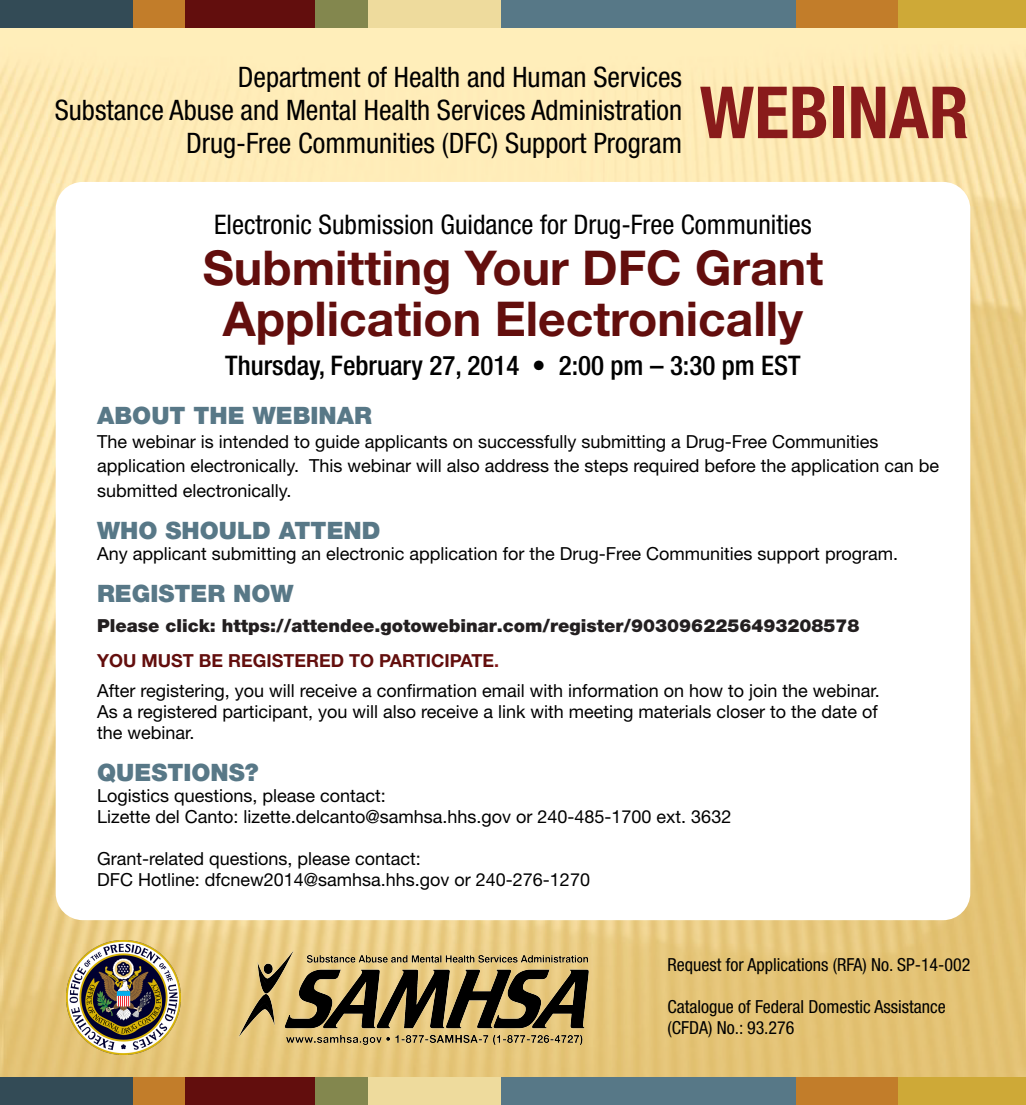
<style>
.page{position:relative;width:1026px;height:1105px;background:#fff}
.page>*{position:absolute;margin:0;border:0;box-sizing:border-box;transform-origin:0 0}
.t1{font:700 condensed 72px "Helvetica Neue LT Std";color:#891b1b}
.t2{font:700 48px/51px "Helvetica Neue LT Std";color:#630e0d;text-align:center}
.t3{font:condensed 28.2px/32.8px "Helvetica Neue LT Std";color:#000;text-align:right}
.t4{font:condensed 27px "Helvetica Neue LT Std";color:#000}
.t5{font:500 condensed 27px "Helvetica Neue";color:#000}
.t6{font:900 24px "Helvetica Neue";color:#587887}
.t7{font:18px/21px "Helvetica Neue";color:#000}
.t8{font:900 18px/34.5px "Helvetica Neue";color:#231f20}
.t9{font:condensed 18px/21px "Helvetica Neue LT Std";color:#000}
.s1{font-weight:700;color:#630e0d}
.s2{font-weight:700;color:#891b1b}
</style>
<div class="page">
<img style="left:0;top:27px;width:1026px;height:1050px">
<div style="left:56px;top:182px;width:914px;height:738px;background:#fff;border-radius:27px"></div>
<div style="left:0;top:0;width:133px;height:27px;background:#334b56"></div>
<div style="left:133px;top:0;width:53px;height:27px;background:#c27d2a"></div>
<div style="left:186px;top:0;width:129px;height:27px;background:#620e0d"></div>
<div style="left:315px;top:0;width:53px;height:27px;background:#83874e"></div>
<div style="left:368px;top:0;width:133px;height:27px;background:#eedb9d"></div>
<div style="left:501px;top:0;width:296px;height:27px;background:#577887"></div>
<div style="left:797px;top:0;width:101px;height:27px;background:#c27d2a"></div>
<div style="left:898px;top:0;width:128px;height:27px;background:#cea937"></div>
<div style="left:0;top:1077px;width:133px;height:27px;background:#334b56"></div>
<div style="left:133px;top:1077px;width:53px;height:27px;background:#c27d2a"></div>
<div style="left:186px;top:1077px;width:129px;height:27px;background:#620e0d"></div>
<div style="left:315px;top:1077px;width:53px;height:27px;background:#83874e"></div>
<div style="left:368px;top:1077px;width:133px;height:27px;background:#eedb9d"></div>
<div style="left:501px;top:1077px;width:296px;height:27px;background:#577887"></div>
<div style="left:797px;top:1077px;width:101px;height:27px;background:#c27d2a"></div>
<div style="left:898px;top:1077px;width:128px;height:27px;background:#cea937"></div>
<img style="left:66px;top:940px;width:114px;height:114px">
<img style="left:237px;top:949px;width:471px;height:95px">
<h3 class="t3" style="left:55px;top:61px;width:629px">Department of Health and Human Services<br>Substance Abuse and Mental Health Services Administration<br>Drug-Free Communities (DFC) Support Program</h3>
<h1 class="t1" style="left:700px;top:69px;width:271px">WEBINAR</h1>
<h3 class="t4" style="left:214px;top:208px;width:599px">Electronic Submission Guidance for Drug-Free Communities</h3>
<h2 class="t2" style="left:203px;top:241px;width:622px">Submitting Your DFC Grant<br>Application Electronically</h2>
<h3 class="t5" style="left:225px;top:349px;width:577px">Thursday, February 27, 2014 • 2:00 pm – 3:30 pm EST</h3>
<h3 class="t6" style="left:97px;top:401px;width:276px">ABOUT THE WEBINAR</h3>
<p class="t7" style="left:97px;top:430px;width:844px;line-height:24px">The webinar is intended to guide applicants on successfully submitting a Drug-Free Communities application electronically. This webinar will also address the steps required before the application can be submitted electronically.</p>
<h3 class="t6" style="left:97px;top:515px;width:285px">WHO SHOULD ATTEND</h3>
<p class="t7" style="left:97px;top:542px;width:802px">Any applicant submitting an electronic application for the Drug-Free Communities support program.</p>
<h3 class="t6" style="left:97px;top:578px;width:198px">REGISTER NOW</h3>
<p class="t8" style="left:97px;top:608px;width:764px">Please click: https://attendee.gotowebinar.com/register/9030962256493208578<br><span class="s1">YOU MUST BE REGISTERED TO PARTICIPATE</span><span class="s2">.</span></p>
<p class="t7" style="left:97px;top:679px;width:784px;text-align:justify">After registering, you will receive a confirmation email with information on how to join the webinar.<br>As a registered participant, you will also receive a link with meeting materials closer to the date of the webinar.</p>
<h3 class="t6" style="left:97px;top:757px;width:163px">QUESTIONS?</h3>
<p class="t7" style="left:97px;top:784px;width:636px">Logistics questions, please contact:<br>Lizette del Canto: lizette.delcanto@samhsa.hhs.gov or 240-485-1700 ext. 3632</p>
<p class="t7" style="left:97px;top:847px;width:494px">Grant-related questions, please contact:<br>DFC Hotline: dfcnew2014@samhsa.hhs.gov or 240-276-1270</p>
<p class="t9" style="left:667px;top:954px;width:305px">Request for Applications (RFA) No. SP-14-002</p>
<p class="t9" style="left:667px;top:996px;width:280px">Catalogue of Federal Domestic Assistance (CFDA) No.: 93.276</p>
</div>
